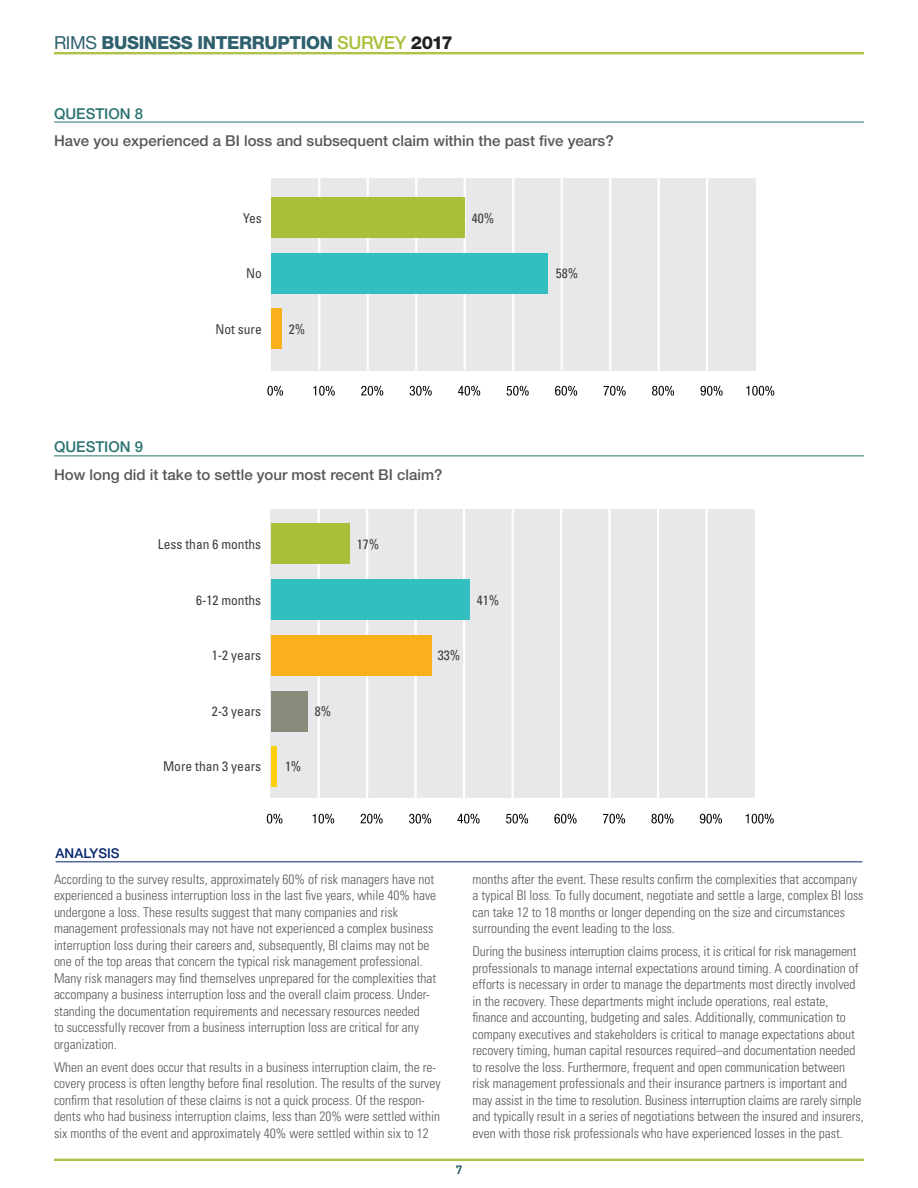
<style>
.page{position:relative;width:918px;height:1188px;background:#fff}
.page>*{position:absolute;margin:0;border:0;box-sizing:border-box;transform-origin:0 0}
.t1{font:800 18px "Helvetica Neue";letter-spacing:-.02em;color:#2f606e}
.t2{font:500 15px "Helvetica Neue";color:#57585a}
.t3{font:500 15px "Helvetica Neue";color:#2a7372}
.t4{font:300 condensed 13.5px/16.5px "Univers";color:#57585a}
.t5{font:condensed 13.5px "Univers";color:#3e3e3f}
.t6{font:500 13.5px "Helvetica Neue";color:#06256b}
.t7{font:700 12px "DIN";color:#2f606e}
.s1{font-weight:400}
.s2{font-weight:500;color:#a8bf38}
.s3{color:#231f20}
</style>
<div class="page">
<hr style="left:54px;top:52px;width:810px;height:1px;background:#a8bf38">
<hr style="left:54px;top:53px;width:810px;height:1px;background:#a8bf38">
<hr style="left:54px;top:54px;width:810px;height:1px;background:#a8bf38">
<hr style="left:54px;top:1159px;width:810px;height:1px;background:#a8bf38">
<hr style="left:54px;top:1160px;width:810px;height:1px;background:#a8bf38">
<div style="left:271px;top:178px;width:485px;height:192px;background:#e7e8e9"></div>
<hr style="left:318px;top:178px;width:2px;height:192px;background:#fff">
<hr style="left:367px;top:178px;width:2px;height:192px;background:#fff">
<hr style="left:415px;top:178px;width:2px;height:192px;background:#fff">
<hr style="left:464px;top:178px;width:2px;height:192px;background:#fff">
<hr style="left:512px;top:178px;width:2px;height:192px;background:#fff">
<hr style="left:561px;top:178px;width:2px;height:192px;background:#fff">
<hr style="left:609px;top:178px;width:2px;height:192px;background:#fff">
<hr style="left:658px;top:178px;width:2px;height:192px;background:#fff">
<hr style="left:706px;top:178px;width:2px;height:192px;background:#fff">
<svg style="left:267px;top:386px;width:16px;height:10px"></svg>
<svg style="left:313px;top:386px;width:22px;height:10px"></svg>
<svg style="left:361px;top:386px;width:22px;height:10px"></svg>
<svg style="left:410px;top:386px;width:22px;height:10px"></svg>
<svg style="left:458px;top:386px;width:22px;height:10px"></svg>
<svg style="left:507px;top:386px;width:22px;height:10px"></svg>
<svg style="left:555px;top:386px;width:22px;height:10px"></svg>
<svg style="left:604px;top:386px;width:22px;height:10px"></svg>
<svg style="left:652px;top:386px;width:22px;height:10px"></svg>
<svg style="left:700px;top:386px;width:23px;height:10px"></svg>
<svg style="left:746px;top:386px;width:28px;height:10px"></svg>
<div style="left:272px;top:197px;width:193px;height:41px;background:#a8bf38"></div>
<div style="left:272px;top:253px;width:276px;height:40px;background:#33bfbf"></div>
<div style="left:272px;top:309px;width:10px;height:40px;background:#fab01c"></div>
<div style="left:270px;top:510px;width:485px;height:288px;background:#e7e8e9"></div>
<hr style="left:318px;top:510px;width:2px;height:288px;background:#fff">
<hr style="left:366px;top:510px;width:2px;height:288px;background:#fff">
<hr style="left:415px;top:510px;width:2px;height:288px;background:#fff">
<hr style="left:463px;top:510px;width:2px;height:288px;background:#fff">
<hr style="left:512px;top:510px;width:2px;height:288px;background:#fff">
<hr style="left:560px;top:510px;width:2px;height:288px;background:#fff">
<hr style="left:608px;top:510px;width:3px;height:288px;background:#fff">
<hr style="left:657px;top:510px;width:2px;height:288px;background:#fff">
<hr style="left:705px;top:510px;width:3px;height:288px;background:#fff">
<svg style="left:267px;top:814px;width:15px;height:10px"></svg>
<svg style="left:312px;top:814px;width:22px;height:10px"></svg>
<svg style="left:361px;top:814px;width:22px;height:10px"></svg>
<svg style="left:409px;top:814px;width:22px;height:10px"></svg>
<svg style="left:457px;top:814px;width:23px;height:10px"></svg>
<svg style="left:506px;top:814px;width:22px;height:10px"></svg>
<svg style="left:554px;top:814px;width:23px;height:10px"></svg>
<svg style="left:603px;top:814px;width:22px;height:10px"></svg>
<svg style="left:651px;top:814px;width:23px;height:10px"></svg>
<svg style="left:700px;top:814px;width:22px;height:10px"></svg>
<svg style="left:746px;top:814px;width:28px;height:10px"></svg>
<div style="left:271px;top:524px;width:79px;height:40px;background:#a8bf38"></div>
<div style="left:271px;top:579px;width:199px;height:41px;background:#33bfbf"></div>
<div style="left:271px;top:635px;width:161px;height:41px;background:#fab01c"></div>
<div style="left:271px;top:691px;width:37px;height:40px;background:#888b7a"></div>
<div style="left:271px;top:747px;width:5px;height:40px;background:#fccf0e"></div>
<hr style="left:54px;top:122px;width:810px;height:1px;background:#2a7372">
<hr style="left:54px;top:456px;width:810px;height:1px;background:#2a7372">
<hr style="left:56px;top:862px;width:806px;height:1px;background:#06256b">
<h1 class="t1" style="left:54px;top:32px;width:400px"><span class="s1">RIMS</span> BUSINESS INTERRUPTION <span class="s2">SURVEY</span> <span class="s3">2017</span></h1>
<p class="t3" style="left:54px;top:104px;width:91px">QUESTION 8</p>
<p class="t2" style="left:54px;top:132px;width:561px">Have you experienced a BI loss and subsequent claim within the past five years?</p>
<p class="t5" style="left:243px;top:209px;width:20px">Yes</p>
<p class="t5" style="left:472px;top:209px;width:24px">40%</p>
<p class="t5" style="left:246px;top:265px;width:17px">No</p>
<p class="t5" style="left:556px;top:265px;width:24px">58%</p>
<p class="t5" style="left:215px;top:320px;width:48px">Not sure</p>
<p class="t5" style="left:289px;top:320px;width:18px">2%</p>
<p class="t3" style="left:54px;top:438px;width:91px">QUESTION 9</p>
<p class="t2" style="left:54px;top:466px;width:390px">How long did it take to settle your most recent BI claim?</p>
<p class="t5" style="left:158px;top:536px;width:105px">Less than 6 months</p>
<p class="t5" style="left:357px;top:536px;width:24px">17%</p>
<p class="t5" style="left:196px;top:591px;width:67px">6-12 months</p>
<p class="t5" style="left:477px;top:591px;width:24px">41%</p>
<p class="t5" style="left:212px;top:647px;width:51px">1-2 years</p>
<p class="t5" style="left:438px;top:647px;width:24px">33%</p>
<p class="t5" style="left:212px;top:702px;width:51px">2-3 years</p>
<p class="t5" style="left:315px;top:702px;width:18px">8%</p>
<p class="t5" style="left:163px;top:758px;width:100px">More than 3 years</p>
<p class="t5" style="left:285px;top:758px;width:18px">1%</p>
<p class="t6" style="left:56px;top:846px;width:66px">ANALYSIS</p>
<p class="t4" style="left:54px;top:871px;width:384px">According to the survey results, approximately 60% of risk managers have not experienced a business interruption loss in the last five years, while 40% have undergone a loss. These results suggest that many companies and risk management professionals may not have not experienced a complex business interruption loss during their careers and, subsequently, BI claims may not be one of the top areas that concern the typical risk management professional.<br>Many risk managers may find themselves unprepared for the complexities that accompany a business interruption loss and the overall claim process. Under&shy;standing the documentation requirements and necessary resources needed<br>to successfully recover from a business interruption loss are critical for any organization.</p>
<p class="t4" style="left:54px;top:1059px;width:388px">When an event does occur that results in a business interruption claim, the re&shy;covery process is often lengthy before final resolution. The results of the survey confirm that resolution of these claims is not a quick process. Of the respon&shy;dents who had business interruption claims, less than 20% were settled within six months of the event and approximately 40% were settled within six to 12</p>
<p class="t7" style="left:456px;top:1162px;width:8px">7</p>
<p class="t4" style="left:472px;top:871px;width:393px">months after the event. These results confirm the complexities that accompany a typical BI loss. To fully document, negotiate and settle a large, complex BI loss can take 12 to 18 months or longer depending on the size and circumstances surrounding the event leading to the loss.</p>
<p class="t4" style="left:472px;top:943px;width:393px">During the business interruption claims process, it is critical for risk management professionals to manage internal expectations around timing. A coordination of efforts is necessary in order to manage the departments most directly involved in the recovery. These departments might include operations, real estate, finance and accounting, budgeting and sales. Additionally, communication to company executives and stakeholders is critical to manage expectations about recovery timing, human capital resources required–and documentation needed to resolve the loss. Furthermore, frequent and open communication between risk management professionals and their insurance partners is important and may assist in the time to resolution. Business interruption claims are rarely simple and typically result in a series of negotiations between the insured and insurers, even with those risk professionals who have experienced losses in the past.</p>
</div>
